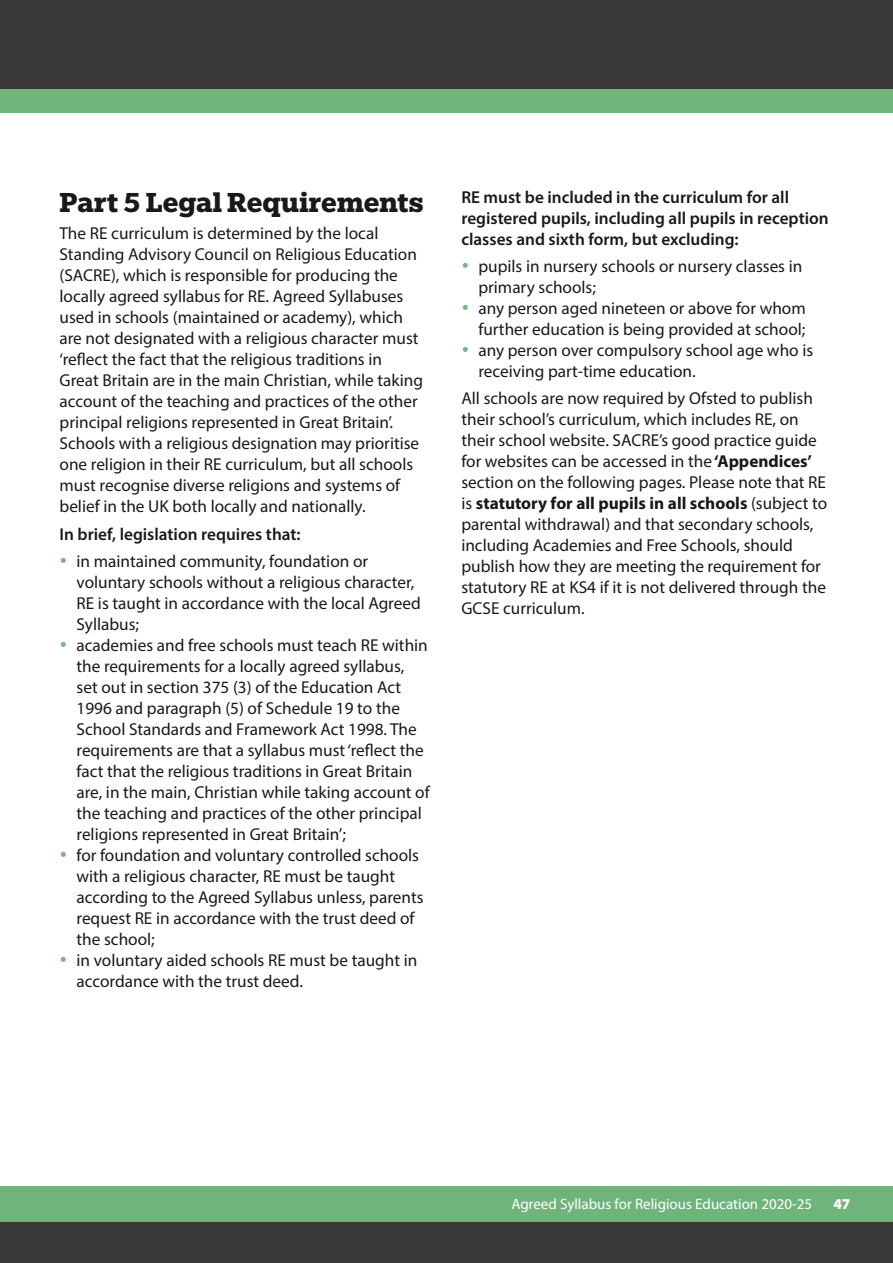
<style>
.page{position:relative;width:893px;height:1263px;background:#fff}
.page>*{position:absolute;margin:0;border:0;box-sizing:border-box;transform-origin:0 0}
.Egyptian_Slate_H2{font:700 30px "Egyptian Slate Pro";color:#191919}
.Myriad_Body_Text_P{font:17.25px/21px "Myriad Pro";color:#191919}
.Myriad_Body_Text_P-2{font:600 17.25px/21px "Myriad Pro";color:#191919}
.t1{font:15px "Myriad Pro";color:#fff}
.t2{font:900 15px "Myriad Pro";letter-spacing:-.02em;color:#fff}
.s1{color:#77b780}
.s2{font-weight:700}
.s3{font-weight:400;color:#a5cca8}
.s4{font-weight:400}
</style>
<div class="page">
<div style="left:0;top:1222px;width:893px;height:41px;background:#393939"></div>
<div style="left:0;top:1186px;width:893px;height:36px;background:#6fb47b"></div>
<div style="left:0;top:87px;width:893px;height:26px;background:#6fb47b"></div>
<div style="left:0;top:0;width:893px;height:88px;background:#393939"></div>
<h2 class="Egyptian_Slate_H2" style="left:60px;top:186px;width:366px">Part 5 Legal Requirements</h2>
<p class="Myriad_Body_Text_P" style="left:60px;top:223px;width:365px">The RE curriculum is determined by the local Standing Advisory Council on Religious Education (SACRE), which is responsible for producing the locally agreed syllabus for RE. Agreed Syllabuses used in schools (maintained or academy), which are not designated with a religious character must ‘reflect the fact that the religious traditions in Great Britain are in the main Christian, while taking account of the teaching and practices of the other principal religions represented in Great Britain’.<br>Schools with a religious designation may prioritise one religion in their RE curriculum, but all schools must recognise diverse religions and systems of belief in the UK both locally and nationally.</p>
<p class="Myriad_Body_Text_P-2" style="left:60px;top:523px;width:243px">In brief, legislation requires that:</p>
<p class="Myriad_Body_Text_P" style="left:77px;top:551px;width:346px;text-indent:-17px"><span class="s1">•</span> in maintained community, foundation or voluntary schools without a religious character, RE is taught in accordance with the local Agreed Syllabus;</p>
<p class="Myriad_Body_Text_P" style="left:77px;top:635px;width:355px;text-indent:-17px"><span class="s1">•</span> academies and free schools must teach RE within the requirements for a locally agreed syllabus, set out in section 375 (3) of the Education Act 1996 and paragraph (5) of Schedule 19 to the School Standards and Framework Act 1998. The requirements are that a syllabus must ‘reflect the fact that the religious traditions in Great Britain are, in the main, Christian while taking account of the teaching and practices of the other principal religions represented in Great Britain’;</p>
<p class="Myriad_Body_Text_P" style="left:77px;top:845px;width:349px;text-indent:-17px"><span class="s1">•</span> for foundation and voluntary controlled schools with a religious character, RE must be taught according to the Agreed Syllabus unless, parents request RE in accordance with the trust deed of the school;</p>
<p class="Myriad_Body_Text_P" style="left:77px;top:950px;width:342px;text-indent:-17px"><span class="s1">•</span> in voluntary aided schools RE must be taught in accordance with the trust deed.</p>
<p class="Myriad_Body_Text_P-2" style="left:461px;top:186px;width:369px">RE must be included in the curriculum for all registered pupils, including all pupils in reception classes and sixth form, but excluding:</p>
<p class="Myriad_Body_Text_P" style="left:478px;top:255px;width:326px;text-indent:-17px"><span class="s1">•</span> pupils in nursery schools or nursery classes in primary schools;</p>
<p class="Myriad_Body_Text_P" style="left:461px;top:297px;width:346px;text-align:right"><span class="s1">•</span> any person aged nineteen or above for whom further education is being provided at school;</p>
<p class="Myriad_Body_Text_P" style="left:478px;top:339px;width:336px;text-indent:-17px"><span class="s1">•</span> any person over compulsory school age who is receiving part-time education.</p>
<p class="Myriad_Body_Text_P" style="left:461px;top:388px;width:367px">All schools are now required by Ofsted to publish their school’s curriculum, which includes RE, on their school website. SACRE’s good practice guide for websites can be accessed in the <span class="s2">‘Appendices’ </span>section on the following pages. Please note that RE is <span class="s2">statutory for all pupils in all schools</span> (subject to parental withdrawal) and that secondary schools, including Academies and Free Schools, should publish how they are meeting the requirement for statutory RE at KS4 if it is not delivered through the GCSE curriculum.</p>
<p class="t2" style="left:682px;top:1194px;width:131px">Title here <span class="s3">|</span> <span class="s4">Strapline</span></p>
<p class="t2" style="left:833px;top:1194px;width:19px">47</p>
<p class="t1" style="left:511px;top:1195px;width:302px">Agreed Syllabus for Religious Education 2020-25</p>
</div>
